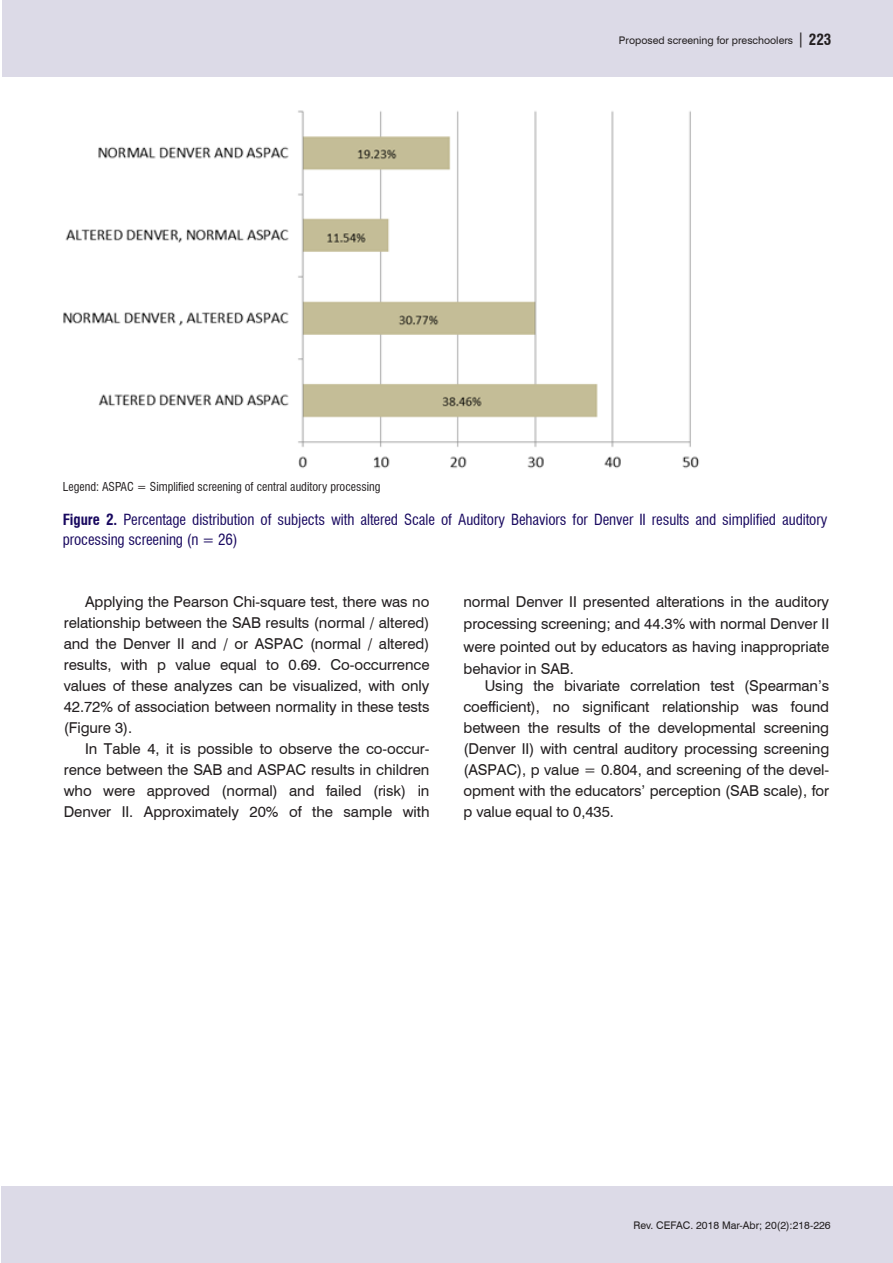
<style>
.page{position:relative;width:893px;height:1263px;background:#fff}
.page>*{position:absolute;margin:0;border:0;box-sizing:border-box;transform-origin:0 0}
.Corpo_do_texto_INGL{font:15px/21px "Swiss 721 BT";letter-spacing:-.005em;color:#231f20;text-align:justify}
.Titulo_tabelas_e_gr{font:condensed 15px/19.5px "Swiss 721 BT";letter-spacing:-.005em;color:#18085f}
.Legendas{font:condensed 12px "Swiss 721 BT";color:#231f20}
.t1{font:10.5px "Swiss 721 BT";color:#231f20}
.s1{font-size:15px}
.s2{font-weight:700;font-stretch:condensed;font-size:15px}
.s3{font-weight:700}
</style>
<div class="page">
<div style="left:1px;top:1186px;width:892px;height:77px;background:#dcdae7"></div>
<div style="left:2px;top:0;width:891px;height:77px;background:#dcdae7"></div>
<img style="left:63px;top:110px;width:637px;height:359px">
<p class="t1" style="left:619px;top:33px;width:214px">Proposed screening for preschoolers <span class="s1">|</span> <span class="s2">223</span></p>
<p class="Legendas" style="left:63px;top:480px;width:319px">Legend: ASPAC = Simplified screening of central auditory processing</p>
<p class="Titulo_tabelas_e_gr" style="left:63px;top:510px;width:766px"><span class="s3">Figure 2.</span> Percentage distribution of subjects with altered Scale of Auditory Behaviors for Denver II results and simplified auditory processing screening (n = 26)</p>
<p class="Corpo_do_texto_INGL" style="left:64px;top:590px;width:367px;text-indent:21px">Applying the Pearson Chi-square test, there was no relationship between the SAB results (normal / altered) and the Denver II and / or ASPAC (normal / altered) results, with p value equal to 0.69. Co-occurrence values of these analyzes can be visualized, with only 42.72% of association between normality in these tests (Figure 3).</p>
<p class="Corpo_do_texto_INGL" style="left:64px;top:737px;width:367px;text-indent:21px">In Table 4, it is possible to observe the co-occur&shy;rence between the SAB and ASPAC results in children who were approved (normal) and failed (risk) in Denver II. Approximately 20% of the sample with</p>
<p class="Corpo_do_texto_INGL" style="left:463px;top:590px;width:367px;line-height:22.4px">normal Denver II presented alterations in the auditory processing screening; and 44.3% with normal Denver II were pointed out by educators as having inappropriate behavior in SAB.</p>
<p class="Corpo_do_texto_INGL" style="left:463px;top:674px;width:367px;text-indent:21px">Using the bivariate correlation test (Spearman’s coefficient), no significant relationship was found between the results of the developmental screening (Denver II) with central auditory processing screening (ASPAC), p value = 0.804, and screening of the devel&shy;opment with the educators’ perception (SAB scale), for p value equal to 0,435.</p>
<p class="t1" style="left:634px;top:1218px;width:199px">Rev. CEFAC. 2018 Mar-Abr; 20(2):218-226</p>
</div>
